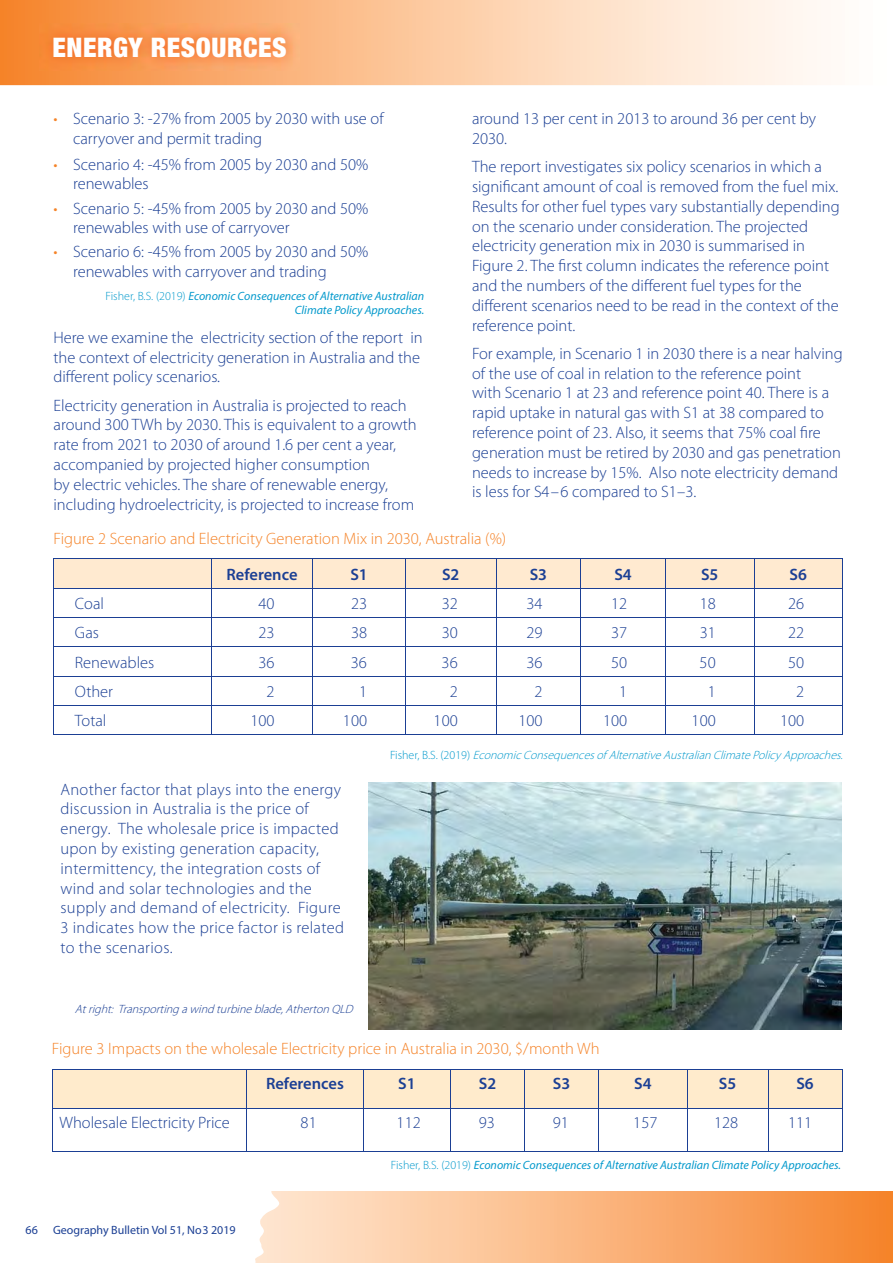
<style>
.page{position:relative;width:893px;height:1263px;background:#fff}
.page>*{position:absolute;margin:0;border:0;box-sizing:border-box;transform-origin:0 0}
.t1{font:900 condensed 27px "Helvetica Neue LT";letter-spacing:.02em;color:#fff}
.t2{font:300 16.5px/19.8px "Myriad Pro";color:#1b3f94}
.t3{font:300 16.5px/19.8px "Myriad Pro";letter-spacing:.02em;color:#1b3f94}
.t4{font:300 16.5px "Myriad Pro";color:#f58328}
.t5{font:600 16.5px "Myriad Pro";color:#1b3f94}
.t6{font:italic 12px/14.4px "Myriad Pro";color:#0399cc;text-align:right}
.t7{font:italic 300 12px "Myriad Pro";color:#0399cc}
.t8{font:italic 300 12px "Myriad Pro";color:#1b3f94}
.t9{font:12px "Myriad Pro";color:#1b3f94}
.s1{color:#f58328}
.s2{font-weight:300;font-style:normal}
.s3{font-style:normal}
</style>
<div class="page">
<svg style="left:281px;top:1192px;width:612px;height:71px"></svg>
<svg style="left:0;top:85px;width:281px;height:1178px"></svg>
<svg style="left:0;top:0;width:821px;height:85px"></svg>
<hr style="left:54px;top:558px;width:157px;height:1px;background:#1b3f94">
<hr style="left:211px;top:558px;width:102px;height:1px;background:#1b3f94">
<hr style="left:313px;top:558px;width:92px;height:1px;background:#1b3f94">
<hr style="left:405px;top:558px;width:91px;height:1px;background:#1b3f94">
<hr style="left:496px;top:558px;width:85px;height:1px;background:#1b3f94">
<hr style="left:581px;top:558px;width:84px;height:1px;background:#1b3f94">
<hr style="left:665px;top:558px;width:89px;height:1px;background:#1b3f94">
<hr style="left:754px;top:558px;width:89px;height:1px;background:#1b3f94">
<svg style="left:54px;top:559px;width:789px;height:176px"></svg>
<hr style="left:54px;top:735px;width:789px;height:1px;background:#1b3f94">
<div style="left:53px;top:1070px;width:789px;height:38px;background:#ffebcc"></div>
<hr style="left:52px;top:1108px;width:1px;height:44px;background:#1b3f94">
<hr style="left:246px;top:1108px;width:1px;height:44px;background:#1b3f94">
<hr style="left:363px;top:1108px;width:1px;height:44px;background:#1b3f94">
<hr style="left:450px;top:1108px;width:1px;height:44px;background:#1b3f94">
<hr style="left:524px;top:1108px;width:1px;height:44px;background:#1b3f94">
<hr style="left:598px;top:1108px;width:1px;height:44px;background:#1b3f94">
<hr style="left:687px;top:1108px;width:1px;height:44px;background:#1b3f94">
<hr style="left:768px;top:1108px;width:1px;height:44px;background:#1b3f94">
<hr style="left:842px;top:1108px;width:1px;height:44px;background:#1b3f94">
<hr style="left:52px;top:1152px;width:790px;height:1px;background:#1b3f94">
<hr style="left:52px;top:1069px;width:194px;height:1px;background:#1b3f94">
<hr style="left:52px;top:1069px;width:1px;height:39px;background:#1b3f94">
<hr style="left:246px;top:1069px;width:117px;height:1px;background:#1b3f94">
<hr style="left:246px;top:1069px;width:1px;height:39px;background:#1b3f94">
<hr style="left:363px;top:1069px;width:87px;height:1px;background:#1b3f94">
<hr style="left:363px;top:1069px;width:1px;height:39px;background:#1b3f94">
<hr style="left:450px;top:1069px;width:74px;height:1px;background:#1b3f94">
<hr style="left:450px;top:1069px;width:1px;height:39px;background:#1b3f94">
<hr style="left:524px;top:1069px;width:74px;height:1px;background:#1b3f94">
<hr style="left:524px;top:1069px;width:1px;height:39px;background:#1b3f94">
<hr style="left:598px;top:1069px;width:89px;height:1px;background:#1b3f94">
<hr style="left:598px;top:1069px;width:1px;height:39px;background:#1b3f94">
<hr style="left:687px;top:1069px;width:81px;height:1px;background:#1b3f94">
<hr style="left:687px;top:1069px;width:1px;height:39px;background:#1b3f94">
<hr style="left:768px;top:1069px;width:74px;height:1px;background:#1b3f94">
<hr style="left:768px;top:1069px;width:1px;height:39px;background:#1b3f94">
<hr style="left:842px;top:1069px;width:1px;height:39px;background:#1b3f94">
<hr style="left:52px;top:1108px;width:790px;height:1px;background:#1b3f94">
<img style="left:368px;top:782px;width:473px;height:247px">
<img style="left:39px;top:24px;width:260px;height:47px">
<h1 class="t1" style="left:52px;top:38px;width:236px">ENERGY RESOURCES</h1>
<p class="t2" style="left:73px;top:110px;width:312px;text-indent:-20px"><span class="s1">•</span> Scenario 3: -27% from 2005 by 2030 with use of carryover and permit trading</p>
<p class="t2" style="left:73px;top:155px;width:297px;text-indent:-20px"><span class="s1">•</span> Scenario 4: -45% from 2005 by 2030 and 50% renewables</p>
<p class="t2" style="left:73px;top:199px;width:297px;text-indent:-20px"><span class="s1">•</span> Scenario 5: -45% from 2005 by 2030 and 50% renewables with use of carryover</p>
<p class="t2" style="left:73px;top:243px;width:297px;text-indent:-20px"><span class="s1">•</span> Scenario 6: -45% from 2005 by 2030 and 50% renewables with carryover and trading</p>
<p class="t6" style="left:106px;top:290px;width:320px"><span class="s2">Fisher, B.S. (2019)</span> Economic Consequences of Alternative Australian<br>Climate Policy Approaches.</p>
<p class="t2" style="left:54px;top:328px;width:371px">Here we examine the electricity section of the report in the context of electricity generation in Australia and the different policy scenarios.</p>
<p class="t2" style="left:54px;top:396px;width:365px">Electricity generation in Australia is projected to reach around 300 TWh by 2030. This is equivalent to a growth rate from 2021 to 2030 of around 1.6 per cent a year, accompanied by projected higher consumption<br>by electric vehicles. The share of renewable energy, including hydroelectricity, is projected to increase from</p>
<p class="t2" style="left:472px;top:110px;width:346px">around 13 per cent in 2013 to around 36 per cent by<br>2030.</p>
<p class="t2" style="left:472px;top:158px;width:369px">The report investigates six policy scenarios in which a significant amount of coal is removed from the fuel mix.<br>Results for other fuel types vary substantially depending on the scenario under consideration. The projected electricity generation mix in 2030 is summarised in Figure 2. The first column indicates the reference point and the numbers of the different fuel types for the different scenarios need to be read in the context of the reference point.</p>
<p class="t2" style="left:472px;top:345px;width:372px">For example, in Scenario 1 in 2030 there is a near halving of the use of coal in relation to the reference point<br>with Scenario 1 at 23 and reference point 40. There is a rapid uptake in natural gas with S1 at 38 compared to reference point of 23. Also, it seems that 75% coal fire generation must be retired by 2030 and gas penetration needs to increase by 15%. Also note electricity demand is less for S4–6 compared to S1–3.</p>
<p class="t4" style="left:54px;top:532px;width:454px">Figure 2 Scenario and Electricity Generation Mix in 2030, Australia (%)</p>
<p class="t5" style="left:227px;top:568px;width:72px">Reference</p>
<p class="t5" style="left:350px;top:568px;width:19px">S1</p>
<p class="t5" style="left:442px;top:568px;width:19px">S2</p>
<p class="t5" style="left:530px;top:568px;width:19px">S3</p>
<p class="t5" style="left:614px;top:568px;width:19px">S4</p>
<p class="t5" style="left:701px;top:568px;width:19px">S5</p>
<p class="t5" style="left:789px;top:568px;width:19px">S6</p>
<p class="t2" style="left:75px;top:595px;width:31px">Coal</p>
<p class="t2" style="left:258px;top:595px;width:18px">40</p>
<p class="t2" style="left:351px;top:595px;width:18px">23</p>
<p class="t2" style="left:442px;top:595px;width:18px">32</p>
<p class="t2" style="left:526px;top:595px;width:18px">34</p>
<p class="t2" style="left:611px;top:595px;width:18px">12</p>
<p class="t2" style="left:700px;top:595px;width:18px">18</p>
<p class="t2" style="left:788px;top:595px;width:18px">26</p>
<p class="t2" style="left:75px;top:624px;width:26px">Gas</p>
<p class="t2" style="left:259px;top:624px;width:18px">23</p>
<p class="t2" style="left:351px;top:624px;width:18px">38</p>
<p class="t2" style="left:442px;top:624px;width:18px">30</p>
<p class="t2" style="left:526px;top:624px;width:18px">29</p>
<p class="t2" style="left:611px;top:624px;width:18px">37</p>
<p class="t2" style="left:700px;top:624px;width:18px">31</p>
<p class="t2" style="left:788px;top:624px;width:18px">22</p>
<p class="t2" style="left:75px;top:653px;width:81px">Renewables</p>
<p class="t2" style="left:258px;top:653px;width:18px">36</p>
<p class="t2" style="left:351px;top:653px;width:18px">36</p>
<p class="t2" style="left:442px;top:653px;width:18px">36</p>
<p class="t2" style="left:526px;top:653px;width:18px">36</p>
<p class="t2" style="left:611px;top:653px;width:18px">50</p>
<p class="t2" style="left:700px;top:653px;width:18px">50</p>
<p class="t2" style="left:788px;top:653px;width:18px">50</p>
<p class="t2" style="left:75px;top:683px;width:40px">Other</p>
<p class="t2" style="left:267px;top:683px;width:10px">2</p>
<p class="t2" style="left:359px;top:683px;width:10px">1</p>
<p class="t2" style="left:450px;top:683px;width:10px">2</p>
<p class="t2" style="left:534px;top:683px;width:10px">2</p>
<p class="t2" style="left:619px;top:683px;width:10px">1</p>
<p class="t2" style="left:708px;top:683px;width:10px">1</p>
<p class="t2" style="left:796px;top:683px;width:10px">2</p>
<p class="t2" style="left:75px;top:712px;width:33px">Total</p>
<p class="t2" style="left:250px;top:712px;width:26px">100</p>
<p class="t2" style="left:343px;top:712px;width:26px">100</p>
<p class="t2" style="left:434px;top:712px;width:26px">100</p>
<p class="t2" style="left:518px;top:712px;width:26px">100</p>
<p class="t2" style="left:603px;top:712px;width:26px">100</p>
<p class="t2" style="left:692px;top:712px;width:26px">100</p>
<p class="t2" style="left:780px;top:712px;width:26px">100</p>
<p class="t7" style="left:390px;top:750px;width:457px"><span class="s3">F i s h e r , B . S . ( 2 0 1 9 )</span> EconomicConsequencesof Alternative Australian Climate Policy Approaches.</p>
<p class="t3" style="left:60px;top:780px;width:285px">Another factor that plays into the energy discussion in Australia is the price of energy. The wholesale price is impacted upon by existing generation capacity, intermittency, the integration costs of wind and solar technologies and the supply and demand of electricity. Figure 3 indicates how the price factor is related to the scenarios.</p>
<p class="t8" style="left:75px;top:1004px;width:282px">Atright: Transporting a wind turbine blade,Atherton QLD</p>
<p class="t4" style="left:52px;top:1043px;width:549px">Figure 3 Impacts on the wholesale Electricity price in Australia in 2030, $/month Wh</p>
<p class="t5" style="left:266px;top:1077px;width:79px">References</p>
<p class="t5" style="left:398px;top:1077px;width:19px">S1</p>
<p class="t5" style="left:479px;top:1077px;width:19px">S2</p>
<p class="t5" style="left:553px;top:1077px;width:19px">S3</p>
<p class="t5" style="left:634px;top:1077px;width:19px">S4</p>
<p class="t5" style="left:719px;top:1077px;width:19px">S5</p>
<p class="t5" style="left:796px;top:1077px;width:19px">S6</p>
<p class="t2" style="left:60px;top:1114px;width:172px">Wholesale Electricity Price</p>
<p class="t2" style="left:301px;top:1114px;width:18px">81</p>
<p class="t2" style="left:397px;top:1114px;width:26px">112</p>
<p class="t2" style="left:479px;top:1114px;width:18px">93</p>
<p class="t2" style="left:553px;top:1114px;width:18px">91</p>
<p class="t2" style="left:633px;top:1114px;width:26px">157</p>
<p class="t2" style="left:714px;top:1114px;width:26px">128</p>
<p class="t2" style="left:788px;top:1114px;width:26px">111</p>
<p class="t6" style="left:391px;top:1159px;width:452px"><span class="s2">Fisher, B.S. (2019)</span> Economic Consequences of Alternative Australian Climate Policy Approaches.</p>
<p class="t9" style="left:26px;top:1226px;width:14px">66</p>
<p class="t9" style="left:53px;top:1226px;width:184px">Geography Bulletin Vol 51, No 3 2019</p>
</div>
